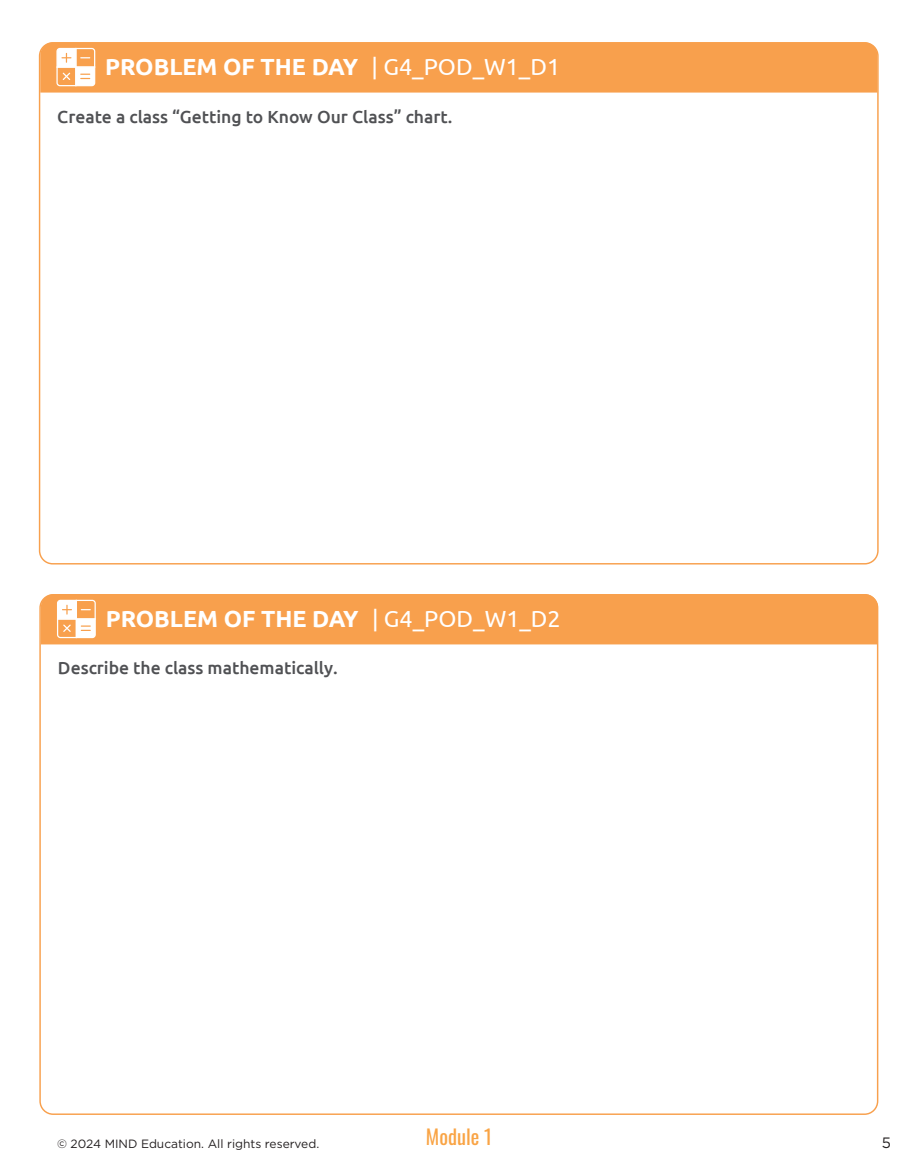
<style>
.page{position:relative;width:918px;height:1175px;background:#fff}
.page>*{position:absolute;margin:0;border:0;box-sizing:border-box;transform-origin:0 0}
.t1{font:700 23.25px "Ubuntu";color:#fff}
.t2{font:23.25px "Ubuntu";color:#fff}
.t3{font:20.4px "Oswald";color:#f9a445}
.t4{font:500 17.55px "Ubuntu";color:#505154}
.t5{font:15px "Gotham";color:#231f20}
.t6{font:12px "Gotham";color:#231f20}
.s1{font-weight:400}
</style>
<div class="page">
<div style="left:40px;top:42px;width:837px;height:51px;background:#f8a04d"></div>
<div style="left:41px;top:594px;width:837px;height:50px;background:#f8a04d"></div>
<p class="t2" style="left:372px;top:52px;width:190px">| G4_POD_W1_D1</p>
<p class="t1" style="left:105px;top:52px;width:255px">PROBLEM OF THE DAY</p>
<p class="t4" style="left:57px;top:105px;width:397px">Create a class “Getting to Know Our Class” chart.</p>
<p class="t1" style="left:106px;top:604px;width:445px">PROBLEM OF THE DAY<span class="s1">| G3_POD_W1_D2</span></p>
<p class="t2" style="left:372px;top:604px;width:190px">| G4_POD_W1_D2</p>
<p class="t4" style="left:58px;top:657px;width:281px">Describe the class mathematically.</p>
<p class="t6" style="left:57px;top:1136px;width:264px">© 2024 MIND Education. All rights reserved.</p>
<p class="t3" style="left:426px;top:1118px;width:68px">Module 1</p>
<p class="t5" style="left:882px;top:1133px;width:11px">5</p>
</div>
